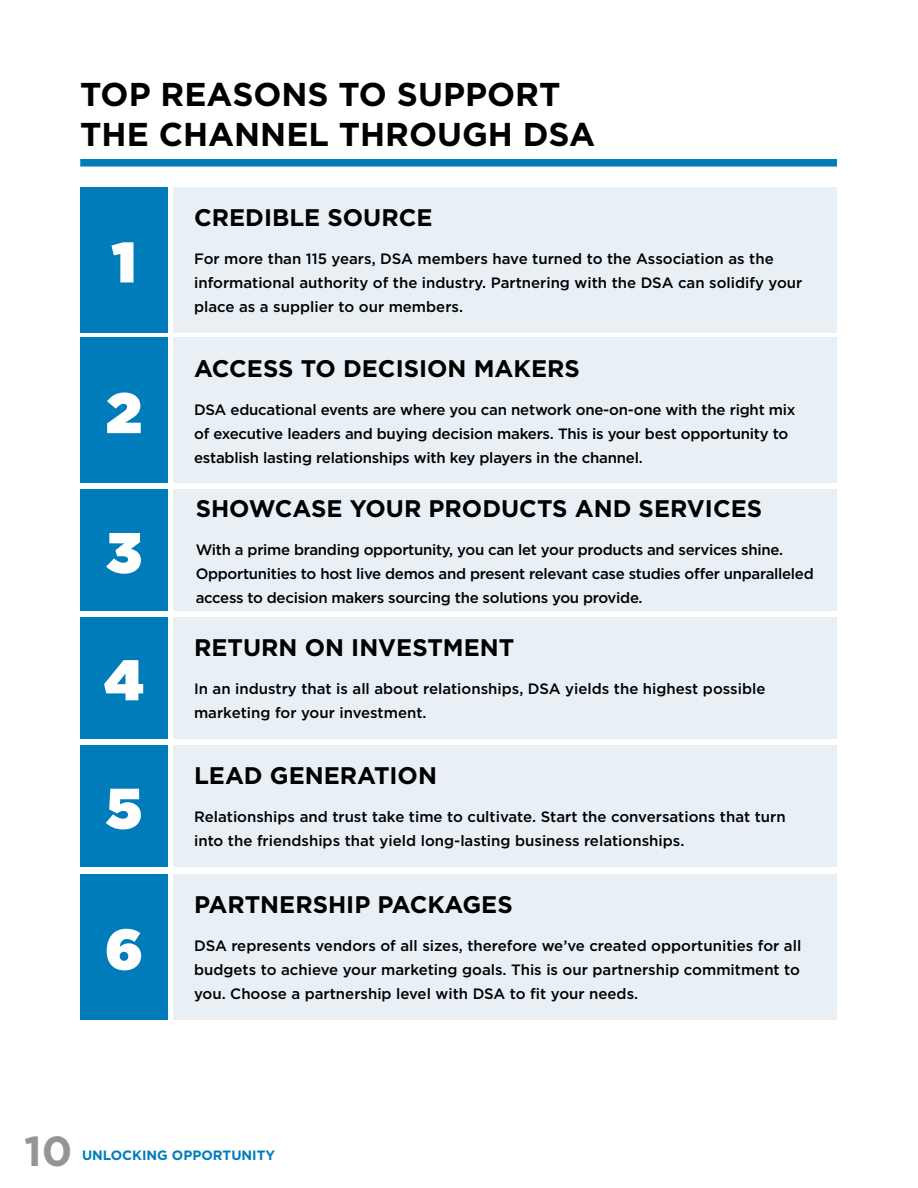
<style>
.page{position:relative;width:918px;height:1188px;background:#fff}
.page>*{position:absolute;margin:0;border:0;box-sizing:border-box;transform-origin:0 0}
.t1{font:900 57px "Gotham";color:#fff}
.t2{font:700 42px "Gotham";color:#939598}
.t3{font:700 33px/39.6px "Gotham";color:#000}
.t4{font:700 24px "Gotham";color:#000}
.t5{font:500 15px/24px "Gotham";letter-spacing:-.015em;color:#000}
.t6{font:700 13.5px "Gotham";color:#007cba}
</style>
<div class="page">
<div style="left:80px;top:159px;width:757px;height:8px;background:#007cba"></div>
<div style="left:174px;top:187px;width:663px;height:146px;background:#e8eff5"></div>
<div style="left:80px;top:187px;width:88px;height:146px;background:#007cba"></div>
<div style="left:174px;top:338px;width:663px;height:145px;background:#e8eff5"></div>
<div style="left:80px;top:338px;width:88px;height:145px;background:#007cba"></div>
<div style="left:174px;top:489px;width:663px;height:122px;background:#e8eff5"></div>
<div style="left:80px;top:489px;width:88px;height:122px;background:#007cba"></div>
<div style="left:174px;top:617px;width:663px;height:121px;background:#e8eff5"></div>
<div style="left:80px;top:617px;width:88px;height:121px;background:#007cba"></div>
<div style="left:174px;top:745px;width:663px;height:122px;background:#e8eff5"></div>
<div style="left:80px;top:745px;width:88px;height:122px;background:#007cba"></div>
<div style="left:174px;top:874px;width:663px;height:146px;background:#e8eff5"></div>
<div style="left:80px;top:874px;width:88px;height:146px;background:#007cba"></div>
<h3 class="t3" style="left:80px;top:74px;width:516px">TOP REASONS TO SUPPORT<br>THE CHANNEL THROUGH DSA</h3>
<h1 class="t1" style="left:112px;top:221px;width:26px">1</h1>
<h1 class="t1" style="left:106px;top:372px;width:37px">2</h1>
<h1 class="t1" style="left:106px;top:512px;width:37px">3</h1>
<h1 class="t1" style="left:104px;top:639px;width:41px">4</h1>
<h1 class="t1" style="left:106px;top:768px;width:37px">5</h1>
<h1 class="t1" style="left:105px;top:908px;width:39px">6</h1>
<h3 class="t4" style="left:194px;top:202px;width:240px">CREDIBLE SOURCE</h3>
<p class="t5" style="left:194px;top:247px;width:610px">For more than 115 years, DSA members have turned to the Association as the informational authority of the industry. Partnering with the DSA can solidify your place as a supplier to our members.</p>
<h3 class="t4" style="left:194px;top:353px;width:387px">ACCESS TO DECISION MAKERS</h3>
<p class="t5" style="left:194px;top:397px;width:603px">DSA educational events are where you can network one-on-one with the right mix of executive leaders and buying decision makers. This is your best opportunity to establish lasting relationships with key players in the channel.</p>
<h3 class="t4" style="left:196px;top:492px;width:568px">SHOWCASE YOUR PRODUCTS AND SERVICES</h3>
<p class="t5" style="left:196px;top:537px;width:620px">With a prime branding opportunity, you can let your products and services shine.<br>Opportunities to host live demos and present relevant case studies offer unparalleled access to decision makers sourcing the solutions you provide.</p>
<h3 class="t4" style="left:194px;top:632px;width:322px">RETURN ON INVESTMENT</h3>
<p class="t5" style="left:194px;top:677px;width:573px">In an industry that is all about relationships, DSA yields the highest possible</p>
<p class="t5" style="left:194px;top:701px;width:234px">marketing for your investment.</p>
<h3 class="t4" style="left:194px;top:760px;width:244px">LEAD GENERATION</h3>
<p class="t5" style="left:194px;top:805px;width:593px">Relationships and trust take time to cultivate. Start the conversations that turn</p>
<p class="t5" style="left:194px;top:829px;width:492px">into the friendships that yield long-lasting business relationships.</p>
<h3 class="t4" style="left:194px;top:889px;width:320px">PARTNERSHIP PACKAGES</h3>
<p class="t5" style="left:194px;top:934px;width:609px;text-align:justify">DSA represents vendors of all sizes, therefore we’ve created opportunities for all budgets to achieve your marketing goals. This is our partnership commitment to you. Choose a partnership level with DSA to fit your needs.</p>
<h2 class="t2" style="left:24px;top:1124px;width:50px">10</h2>
<p class="t6" style="left:82px;top:1147px;width:195px">UNLOCKING OPPORTUNITY</p>
</div>
